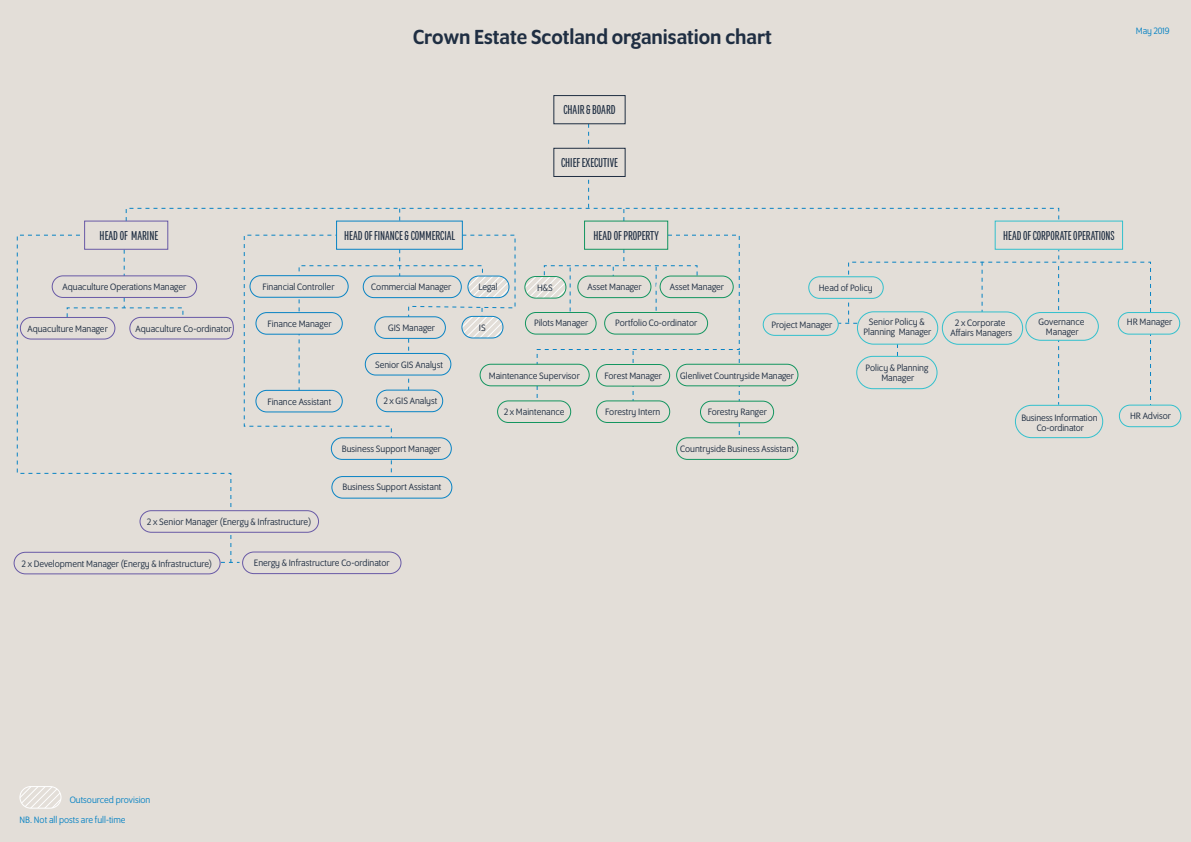
<style>
.page{position:relative;width:1191px;height:842px;background:#e3ded8}
.page>*{position:absolute;margin:0;border:0;box-sizing:border-box;transform-origin:0 0}
.t1{font:500 22px "Program OT";color:#1f2e42}
.t2{font:14px "Program Nar OT";color:#1f2e42}
.t3{font:10px/10px "Program OT";color:#1f2e42;text-align:center}
.t4{font:10px/20.3px "Program OT";color:#0883c4}
</style>
<div class="page">
<svg style="left:16px;top:234px;width:216px;height:313px"></svg>
<svg style="left:125px;top:207px;width:934px;height:53px"></svg>
<svg style="left:848px;top:261px;width:303px;height:145px"></svg>
<svg style="left:981px;top:262px;width:1px;height:49px"></svg>
<div style="left:856px;top:356px;width:81px;height:33px;background:#e3ded8;border-radius:16px"></div>
<div style="left:856px;top:356px;width:81px;height:33px;border:1px solid #32c0cd;border-radius:16px"></div>
<div style="left:553px;top:95px;width:72px;height:29px;background:#e3ded8;border:1px solid #1f2e42"></div>
<div style="left:336px;top:221px;width:127px;height:29px;background:#e3ded8"></div>
<div style="left:84px;top:221px;width:84px;height:29px;border:1px solid #6859a6"></div>
<div style="left:994px;top:221px;width:127px;height:28px;background:#e3ded8"></div>
<div style="left:994px;top:221px;width:129px;height:29px;border:1px solid #32c0cd"></div>
<svg style="left:139px;top:510px;width:180px;height:23px"></svg>
<div style="left:52px;top:276px;width:145px;height:21px;background:#e3ded8;border-radius:11px"></div>
<div style="left:20px;top:317px;width:95px;height:23px;border:1px solid #6859a6;border-radius:11px"></div>
<svg style="left:66px;top:250px;width:168px;height:90px"></svg>
<div style="left:1118px;top:313px;width:61px;height:21px;background:#e3ded8;border-radius:11px"></div>
<div style="left:1117px;top:312px;width:63px;height:23px;border:1px solid #32c0cd;border-radius:11px"></div>
<div style="left:700px;top:401px;width:74px;height:22px;border:1px solid #13955f;border-radius:11px"></div>
<div style="left:676px;top:364px;width:122px;height:22px;border:1px solid #13955f;border-radius:11px"></div>
<svg style="left:525px;top:124px;width:215px;height:317px"></svg>
<div style="left:524px;top:276px;width:42px;height:23px;border:1px solid #13955f;border-radius:11px"></div>
<svg style="left:21px;top:786px;width:40px;height:21px"></svg>
<div style="left:19px;top:786px;width:42px;height:23px;border:1px solid #fff;border-radius:11px"></div>
<svg style="left:243px;top:234px;width:273px;height:250px"></svg>
<div style="left:467px;top:276px;width:42px;height:22px;border:1px solid #0883c4;border-radius:11px"></div>
<div style="left:256px;top:390px;width:86px;height:22px;background:#e3ded8;border-radius:11px"></div>
<div style="left:255px;top:390px;width:88px;height:22px;border:1px solid #0883c4;border-radius:11px"></div>
<div style="left:604px;top:312px;width:104px;height:23px;border:1px solid #13955f;border-radius:11px"></div>
<svg style="left:762px;top:313px;width:103px;height:23px"></svg>
<div style="left:857px;top:312px;width:80px;height:32px;background:#e3ded8;border-radius:16px"></div>
<div style="left:857px;top:311px;width:81px;height:34px;border:1px solid #32c0cd;border-radius:16px"></div>
<div style="left:808px;top:277px;width:75px;height:21px;background:#e3ded8;border-radius:11px"></div>
<div style="left:808px;top:276px;width:75px;height:23px;border:1px solid #32c0cd;border-radius:11px"></div>
<div style="left:1118px;top:405px;width:63px;height:22px;border:1px solid #32c0cd;border-radius:11px"></div>
<div style="left:497px;top:401px;width:73px;height:21px;background:#e3ded8;border-radius:11px"></div>
<div style="left:497px;top:400px;width:74px;height:23px;border:1px solid #13955f;border-radius:11px"></div>
<div style="left:596px;top:401px;width:73px;height:21px;background:#e3ded8;border-radius:11px"></div>
<div style="left:596px;top:400px;width:74px;height:23px;border:1px solid #13955f;border-radius:11px"></div>
<div style="left:480px;top:364px;width:109px;height:22px;background:#e3ded8;border-radius:11px"></div>
<div style="left:479px;top:364px;width:110px;height:22px;border:1px solid #13955f;border-radius:11px"></div>
<div style="left:676px;top:438px;width:122px;height:21px;background:#e3ded8;border-radius:11px"></div>
<div style="left:676px;top:437px;width:122px;height:23px;border:1px solid #13955f;border-radius:11px"></div>
<div style="left:250px;top:276px;width:98px;height:21px;background:#e3ded8;border-radius:11px"></div>
<div style="left:249px;top:275px;width:100px;height:23px;border:1px solid #0883c4;border-radius:11px"></div>
<div style="left:332px;top:476px;width:120px;height:22px;background:#e3ded8;border-radius:11px"></div>
<div style="left:331px;top:476px;width:121px;height:23px;border:1px solid #0883c4;border-radius:11px"></div>
<div style="left:365px;top:353px;width:90px;height:22px;background:#e3ded8;border-radius:11px"></div>
<div style="left:365px;top:353px;width:86px;height:22px;border:1px solid #0883c4;border-radius:11px"></div>
<div style="left:376px;top:390px;width:67px;height:22px;background:#e3ded8;border-radius:11px"></div>
<div style="left:376px;top:390px;width:67px;height:22px;border:1px solid #0883c4;border-radius:11px"></div>
<svg style="left:13px;top:551px;width:389px;height:24px"></svg>
<div style="left:942px;top:312px;width:80px;height:32px;background:#e3ded8;border-radius:16px"></div>
<div style="left:941px;top:311px;width:82px;height:34px;border:1px solid #32c0cd;border-radius:16px"></div>
<svg style="left:1025px;top:266px;width:74px;height:139px"></svg>
<div style="left:1015px;top:405px;width:88px;height:33px;border:1px solid #32c0cd;border-radius:16px"></div>
<h1 class="t1" style="left:413px;top:24px;width:360px">Crown Estate Scotland organisation chart</h1>
<h2 class="t2" style="left:563px;top:102px;width:54px">CHAIR &amp; BOARD</h2>
<h2 class="t2" style="left:561px;top:155px;width:58px">CHIEF EXECUTIVE</h2>
<h2 class="t2" style="left:100px;top:228px;width:60px">HEAD OF MARINE</h2>
<h2 class="t2" style="left:344px;top:228px;width:112px">HEAD OF FINANCE &amp; COMMERCIAL</h2>
<h2 class="t2" style="left:593px;top:228px;width:67px">HEAD OF PROPERTY</h2>
<p class="t4" style="left:1135px;top:21px;width:35px">May 2019</p>
<h2 class="t2" style="left:1003px;top:228px;width:113px">HEAD OF CORPORATE OPERATIONS</h2>
<p class="t3" style="left:262px;top:282px;width:73px">Financial Controller</p>
<p class="t3" style="left:63px;top:282px;width:125px">Aquaculture Operations Manager</p>
<p class="t3" style="left:27px;top:323px;width:82px">Aquaculture Manager</p>
<p class="t3" style="left:136px;top:323px;width:97px">Aquaculture Co-ordinator</p>
<p class="t3" style="left:771px;top:320px;width:62px">Project Manager</p>
<p class="t3" style="left:863px;top:317px;width:69px">Senior Policy &amp;<br>Planning Manager</p>
<p class="t3" style="left:1126px;top:317px;width:47px">HR Manager</p>
<p class="t3" style="left:371px;top:282px;width:81px">Commercial Manager</p>
<p class="t3" style="left:478px;top:282px;width:21px">Legal</p>
<p class="t3" style="left:479px;top:323px;width:8px">IS</p>
<p class="t3" style="left:587px;top:282px;width:56px">Asset Manager</p>
<p class="t3" style="left:534px;top:318px;width:56px">Pilots Manager</p>
<p class="t3" style="left:615px;top:318px;width:83px">Portfolio Co-ordinator</p>
<p class="t3" style="left:670px;top:282px;width:56px">Asset Manager</p>
<p class="t3" style="left:819px;top:283px;width:55px">Head of Policy</p>
<p class="t3" style="left:537px;top:283px;width:17px">H&amp;S</p>
<p class="t3" style="left:1038px;top:317px;width:47px">Governance<br>Manager</p>
<p class="t3" style="left:950px;top:317px;width:63px">2 x Corporate<br>Affairs Managers</p>
<p class="t3" style="left:268px;top:319px;width:65px">Finance Manager</p>
<p class="t3" style="left:388px;top:323px;width:48px">GIS Manager</p>
<p class="t3" style="left:375px;top:359px;width:69px">Senior GIS Analyst</p>
<p class="t3" style="left:384px;top:396px;width:55px">2 x GIS Analyst</p>
<p class="t3" style="left:865px;top:362px;width:64px">Policy &amp; Planning<br>Manager</p>
<p class="t3" style="left:489px;top:370px;width:92px">Maintenance Supervisor</p>
<p class="t3" style="left:680px;top:370px;width:115px">Glenlivet Countryside Manager</p>
<p class="t3" style="left:604px;top:371px;width:59px">Forest Manager</p>
<p class="t3" style="left:268px;top:396px;width:65px">Finance Assistant</p>
<p class="t3" style="left:342px;top:444px;width:100px">Business Support Manager</p>
<p class="t3" style="left:342px;top:482px;width:100px">Business Support Assistant</p>
<p class="t3" style="left:147px;top:517px;width:165px">2 x Senior Manager (Energy &amp; Infrastructure)</p>
<p class="t3" style="left:254px;top:558px;width:137px">Energy &amp; Infrastructure Co-ordinator</p>
<p class="t3" style="left:22px;top:558px;width:192px">2 x Development Manager (Energy &amp; Infrastructure)</p>
<p class="t3" style="left:504px;top:407px;width:62px">2 x Maintenance</p>
<p class="t3" style="left:605px;top:407px;width:57px">Forestry Intern</p>
<p class="t3" style="left:707px;top:407px;width:61px">Forestry Ranger</p>
<p class="t3" style="left:680px;top:444px;width:115px">Countryside Business Assistant</p>
<p class="t4" style="left:19px;top:789px;width:132px;text-indent:50px">Outsourced provision<br>NB. Not all posts are full-time</p>
<p class="t3" style="left:1021px;top:413px;width:78px">Business Information<br>Co-ordinator</p>
<p class="t3" style="left:1130px;top:411px;width:42px">HR Advisor</p>
</div>
